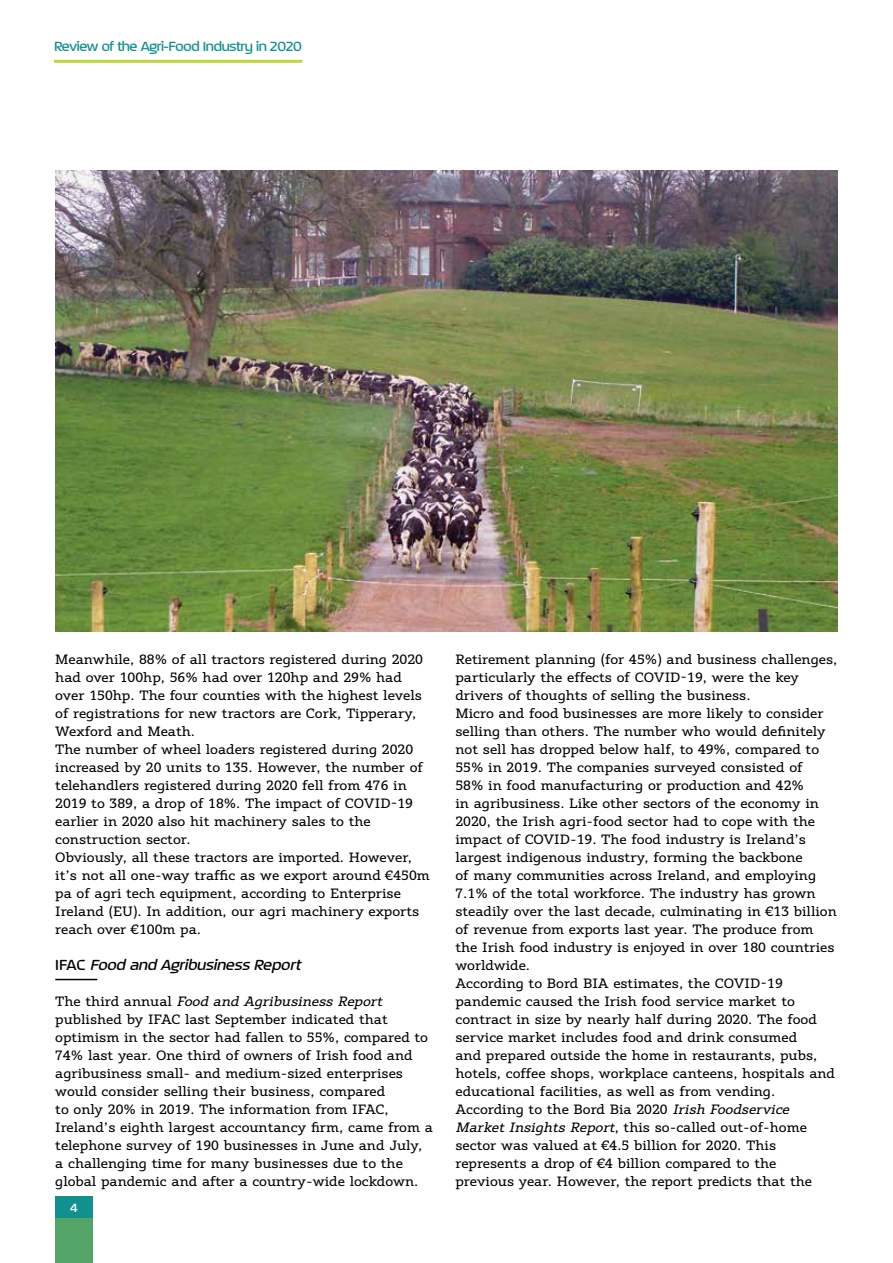
<style>
.page{position:relative;width:893px;height:1263px;background:#fff}
.page>*{position:absolute;margin:0;border:0;box-sizing:border-box;transform-origin:0 0}
.t1{font:italic 500 16.5px "September";color:#000}
.t2{font:500 15px "September";letter-spacing:-.025em;color:#12908e}
.t3{font:13.5px/18px "Vaccine";color:#000}
.t4{font:500 13.5px "September";color:#fff}
.s1{font-style:normal}
.s2{font-style:italic}
</style>
<div class="page">
<div style="left:55px;top:1196px;width:38px;height:21px;background:#12908e"></div>
<div style="left:55px;top:1219px;width:38px;height:44px;background:#53a668"></div>
<hr style="left:54px;top:60px;width:248px;height:3px;background:#bed73d">
<hr style="left:55px;top:979px;width:42px;height:1px;background:#000">
<img style="left:55px;top:170px;width:783px;height:461px">
<p class="t2" style="left:54px;top:37px;width:249px">Review of the Agri-Food Industry in 2020</p>
<p class="t3" style="left:55px;top:651px;width:376px">Meanwhile, 88% of all tractors registered during 2020 had over 100hp, 56% had over 120hp and 29% had over 150hp. The four counties with the highest levels of registrations for new tractors are Cork, Tipperary, Wexford and Meath.<br>The number of wheel loaders registered during 2020 increased by 20 units to 135. However, the number of telehandlers registered during 2020 fell from 476 in 2019 to 389, a drop of 18%. The impact of COVID-19 earlier in 2020 also hit machinery sales to the construction sector.<br>Obviously, all these tractors are imported. However, it’s not all one-way traffic as we export around €450m pa of agri tech equipment, according to Enterprise Ireland (EU). In addition, our agri machinery exports reach over €100m pa.</p>
<p class="t1" style="left:55px;top:954px;width:251px"><span class="s1">I FA C</span> Food and AgribusinessReport</p>
<p class="t3" style="left:55px;top:993px;width:379px">T h e t h i r d a n n u a l <span class="s2">Food and Agribusiness Report </span>published by IFAC last September indicated that optimism in the sector had fallen to 55%, compared to 74% last year. One third of owners of Irish food and agribusiness small- and medium-sized enterprises would consider selling their business, compared<br>to only 20% in 2019. The information from IFAC, Ireland’s eighth largest accountancy firm, came from a telephone survey of 190 businesses in June and July, a challenging time for many businesses due to the global pandemic and after a country-wide lockdown.</p>
<p class="t4" style="left:70px;top:1199px;width:9px">4</p>
<p class="t3" style="left:455px;top:651px;width:383px">Retirement planning (for 45%) and business challenges, particularly the effects of COVID-19, were the key drivers of thoughts of selling the business.<br>Micro and food businesses are more likely to consider selling than others. The number who would definitely not sell has dropped below half, to 49%, compared to 55% in 2019. The companies surveyed consisted of<br>58% in food manufacturing or production and 42%<br>in agribusiness. Like other sectors of the economy in 2020, the Irish agri-food sector had to cope with the impact of COVID-19. The food industry is Ireland’s largest indigenous industry, forming the backbone<br>of many communities across Ireland, and employing 7.1% of the total workforce. The industry has grown steadily over the last decade, culminating in €13 billion of revenue from exports last year. The produce from the Irish food industry is enjoyed in over 180 countries worldwide.<br>According to Bord BIA estimates, the COVID-19 pandemic caused the Irish food service market to contract in size by nearly half during 2020. The food service market includes food and drink consumed<br>and prepared outside the home in restaurants, pubs, hotels, coffee shops, workplace canteens, hospitals and educational facilities, as well as from vending.<br>According to the Bord Bia 2020 <span class="s2">Irish Foodservice Market Insights Report</span>, this so-called out-of-home sector was valued at €4.5 billion for 2020. This represents a drop of €4 billion compared to the previous year. However, the report predicts that the</p>
</div>
